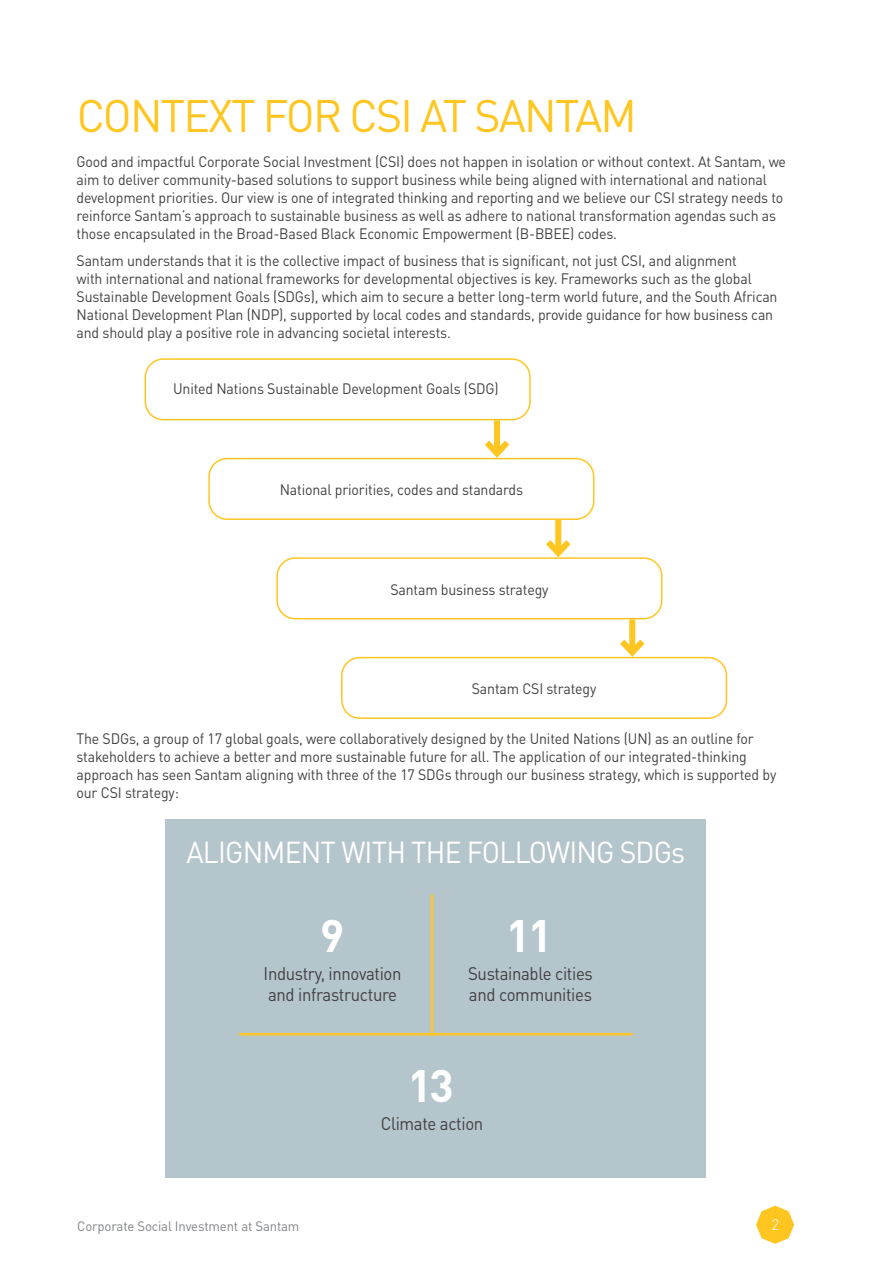
<style>
.page{position:relative;width:893px;height:1263px;background:#fff}
.page>*{position:absolute;margin:0;border:0;box-sizing:border-box;transform-origin:0 0}
.t1{font:45px "DINOT";letter-spacing:-.04em;color:#ffc621}
.t2{font:700 45px "DINOT";color:#fff}
.t3{font:30px "DINOT";letter-spacing:-.03em;color:#fff;scale:.94 1}
.t4{font:18px/21px "DINOT";letter-spacing:-.02em;color:#414042;scale:.93 1}
.t5{font:15px/18px "DINOT";letter-spacing:-.01em;color:#414042;scale:.94 1}
.t6{font:300 15px "DINOT";color:#fff}
.t7{font:13.5px "DINOT";letter-spacing:-.01em;color:#808285}
</style>
<div class="page">
<svg style="left:756px;top:1206px;width:38px;height:38px"></svg>
<div style="left:145px;top:358px;width:386px;height:62px;border:2px solid #ffc621;border-radius:18px"></div>
<div style="left:208px;top:458px;width:386px;height:62px;border:2px solid #ffc621;border-radius:18px"></div>
<div style="left:276px;top:557px;width:386px;height:62px;border:2px solid #ffc621;border-radius:18px"></div>
<div style="left:341px;top:657px;width:386px;height:62px;border:2px solid #ffc621;border-radius:18px"></div>
<div style="left:494px;top:420px;width:6px;height:33px;background:#ffc621"></div>
<svg style="left:478px;top:434px;width:38px;height:27px"></svg>
<div style="left:555px;top:520px;width:6px;height:33px;background:#ffc621"></div>
<svg style="left:540px;top:534px;width:37px;height:26px"></svg>
<div style="left:629px;top:619px;width:6px;height:33px;background:#ffc621"></div>
<svg style="left:614px;top:633px;width:37px;height:27px"></svg>
<div style="left:165px;top:819px;width:541px;height:359px;background:#b4c5cc"></div>
<hr style="left:239px;top:1033px;width:394px;height:2px;background:#ffc52b">
<hr style="left:431px;top:894px;width:2px;height:141px;background:#ffc52b">
<h1 class="t1" style="left:77px;top:88px;width:561px">CONTEXT FOR CSI AT SANTAM</h1>
<p class="t5" style="left:77px;top:153px;width:756px">Good and impactful Corporate Social Investment (CSI) does not happen in isolation or without context. At Santam, we aim to deliver community-based solutions to support business while being aligned with international and national development priorities. Our view is one of integrated thinking and reporting and we believe our CSI strategy needs to reinforce Santam’s approach to sustainable business as well as adhere to national transformation agendas such as those encapsulated in the Broad-Based Black Economic Empowerment (B-BBEE) codes.</p>
<p class="t5" style="left:77px;top:251px;width:747px">Santam understands that it is the collective impact of business that is significant, not just CSI, and alignment<br>with international and national frameworks for developmental objectives is key. Frameworks such as the global Sustainable Development Goals (SDGs), which aim to secure a better long-term world future, and the South African National Development Plan (NDP), supported by local codes and standards, provide guidance for how business can and should play a positive role in advancing societal interests.</p>
<p class="t5" style="left:173px;top:379px;width:348px">United Nations Sustainable Development Goals (SDG)</p>
<p class="t5" style="left:280px;top:480px;width:261px">National priorities, codes and standards</p>
<p class="t5" style="left:390px;top:580px;width:170px">Santam business strategy</p>
<p class="t5" style="left:472px;top:679px;width:134px">Santam CSI strategy</p>
<p class="t5" style="left:77px;top:730px;width:746px">The SDGs, a group of 17 global goals, were collaboratively designed by the United Nations (UN) as an outline for stakeholders to achieve a better and more sustainable future for all. The application of our integrated-thinking approach has seen Santam aligning with three of the 17 SDGs through our business strategy, which is supported by our CSI strategy:</p>
<h2 class="t3" style="left:186px;top:833px;width:532px">ALIGNMENT WITH THE FOLLOWING SDGs</h2>
<h1 class="t2" style="left:320px;top:906px;width:26px">9</h1>
<p class="t4" style="left:264px;top:962px;width:150px">Industry, innovation and infrastructure</p>
<h1 class="t2" style="left:506px;top:906px;width:48px">11</h1>
<p class="t4" style="left:468px;top:962px;width:136px">Sustainable cities and communities</p>
<h1 class="t2" style="left:408px;top:1056px;width:48px">13</h1>
<p class="t4" style="left:381px;top:1112px;width:112px">Climate action</p>
<p class="t7" style="left:77px;top:1218px;width:224px">Corporate Social Investment at Santam</p>
<p class="t6" style="left:771px;top:1215px;width:9px">2</p>
</div>
